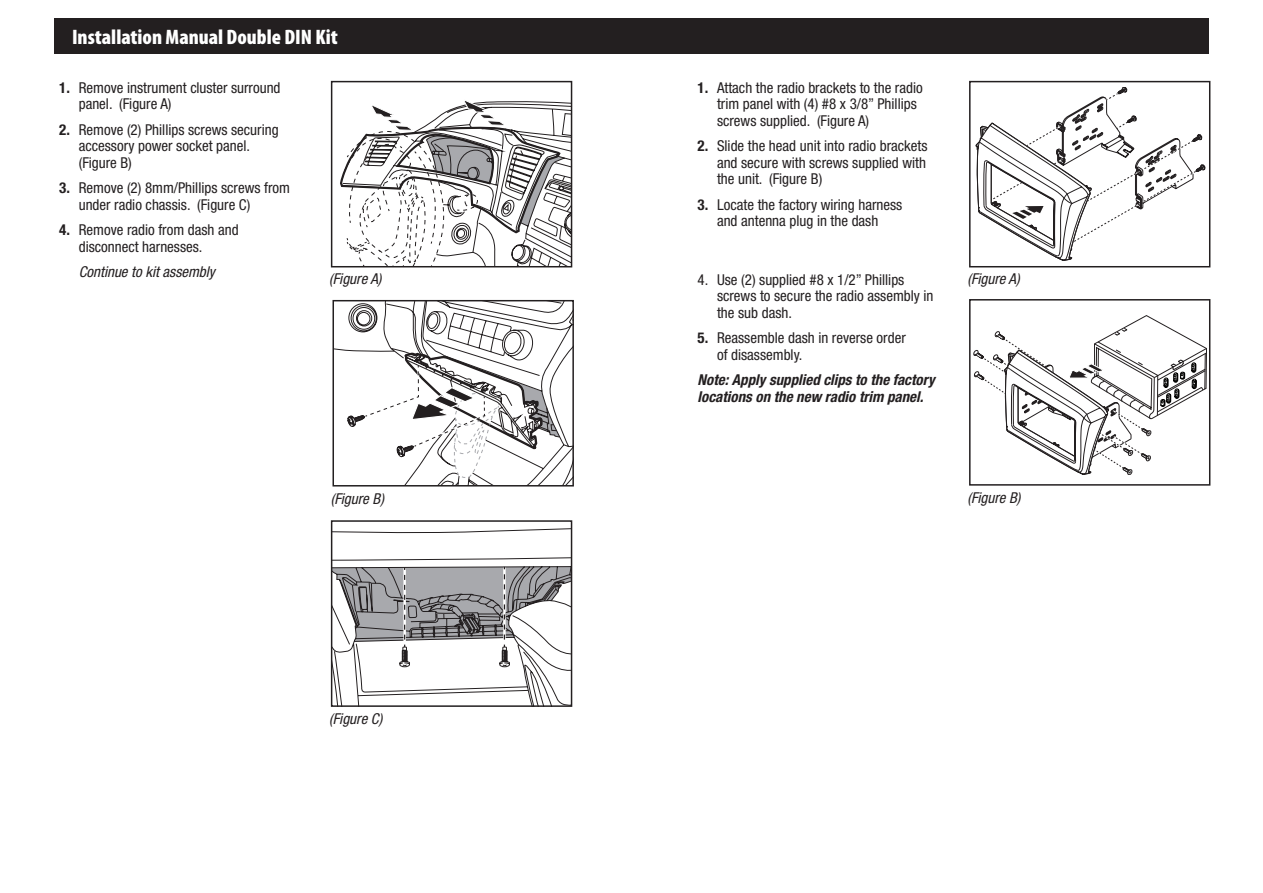
<style>
.page{position:relative;width:1263px;height:893px;background:#fff}
.page>*{position:absolute;margin:0;border:0;box-sizing:border-box;transform-origin:0 0}
.t1{font:900 condensed 21px "Myriad Pro";color:#fff}
.t2{font:condensed 15px/16.5px "Helvetica Neue";color:#231f20}
.t3{font:italic 700 condensed 15px/16.5px "Helvetica Neue";color:#231f20}
.t4{font:italic condensed 15px "Helvetica Neue";color:#231f20}
.s1{font-weight:700}
</style>
<div class="page">
<div style="left:54px;top:19px;width:1155px;height:35px;background:#231f20"></div>
<svg style="left:340px;top:101px;width:229px;height:163px"></svg>
<div style="left:331px;top:81px;width:241px;height:186px;border:2px solid #231f20"></div>
<svg style="left:335px;top:303px;width:236px;height:180px"></svg>
<div style="left:332px;top:300px;width:242px;height:186px;border:2px solid #231f20"></div>
<svg style="left:334px;top:528px;width:235px;height:176px"></svg>
<div style="left:331px;top:520px;width:241px;height:187px;border:2px solid #231f20"></div>
<svg style="left:976px;top:87px;width:229px;height:173px"></svg>
<div style="left:969px;top:81px;width:241px;height:186px;border:2px solid #231f20"></div>
<svg style="left:973px;top:315px;width:234px;height:160px"></svg>
<div style="left:969px;top:299px;width:241px;height:187px;border:2px solid #231f20"></div>
<p class="t1" style="left:72px;top:23px;width:267px">Installation Manual Double DIN Kit</p>
<p class="t2" style="left:79px;top:79px;width:203px;text-indent:-19px"><span class="s1">1.</span> Remove instrument cluster surround panel. (Figure A)</p>
<p class="t2" style="left:79px;top:121px;width:201px;text-indent:-19px"><span class="s1">2.</span> Remove (2) Phillips screws securing accessory power socket panel. (Figure B)</p>
<p class="t2" style="left:79px;top:179px;width:213px;text-indent:-20px"><span class="s1">3.</span> Remove (2) 8mm/Phillips screws from under radio chassis. (Figure C)</p>
<p class="t2" style="left:79px;top:221px;width:161px;text-indent:-20px"><span class="s1">4.</span> Remove radio from dash and disconnect harnesses.</p>
<p class="t4" style="left:79px;top:263px;width:138px">Continue to kit assembly</p>
<p class="t4" style="left:329px;top:270px;width:54px">(Figure A)</p>
<p class="t4" style="left:331px;top:490px;width:55px">(Figure B)</p>
<p class="t4" style="left:329px;top:710px;width:55px">(Figure C)</p>
<p class="t2" style="left:717px;top:79px;width:207px;text-indent:-20px"><span class="s1">1.</span> Attach the radio brackets to the radio trim panel with (4) #8 x 3/8” Phillips screws supplied. (Figure A)</p>
<p class="t2" style="left:717px;top:138px;width:212px;text-align:justify;text-indent:-20px"><span class="s1">2.</span> Slide the head unit into radio brackets and secure with screws supplied with the unit. (Figure B)</p>
<p class="t2" style="left:697px;top:196px;width:206px;text-align:center"><span class="s1">3.</span> Locate the factory wiring harness and antenna plug in the dash</p>
<p class="t2" style="left:717px;top:271px;width:218px;text-indent:-20px">4. Use (2) supplied #8 x 1/2” Phillips screws to secure the radio assembly in the sub dash.</p>
<p class="t2" style="left:717px;top:329px;width:190px;text-indent:-20px"><span class="s1">5.</span> Reassemble dash in reverse order of disassembly.</p>
<p class="t3" style="left:697px;top:371px;width:239px">Note: Apply supplied clips to the factory locations on the new radio trim panel.</p>
<p class="t4" style="left:967px;top:270px;width:54px">(Figure A)</p>
<p class="t4" style="left:967px;top:489px;width:55px">(Figure B)</p>
</div>
